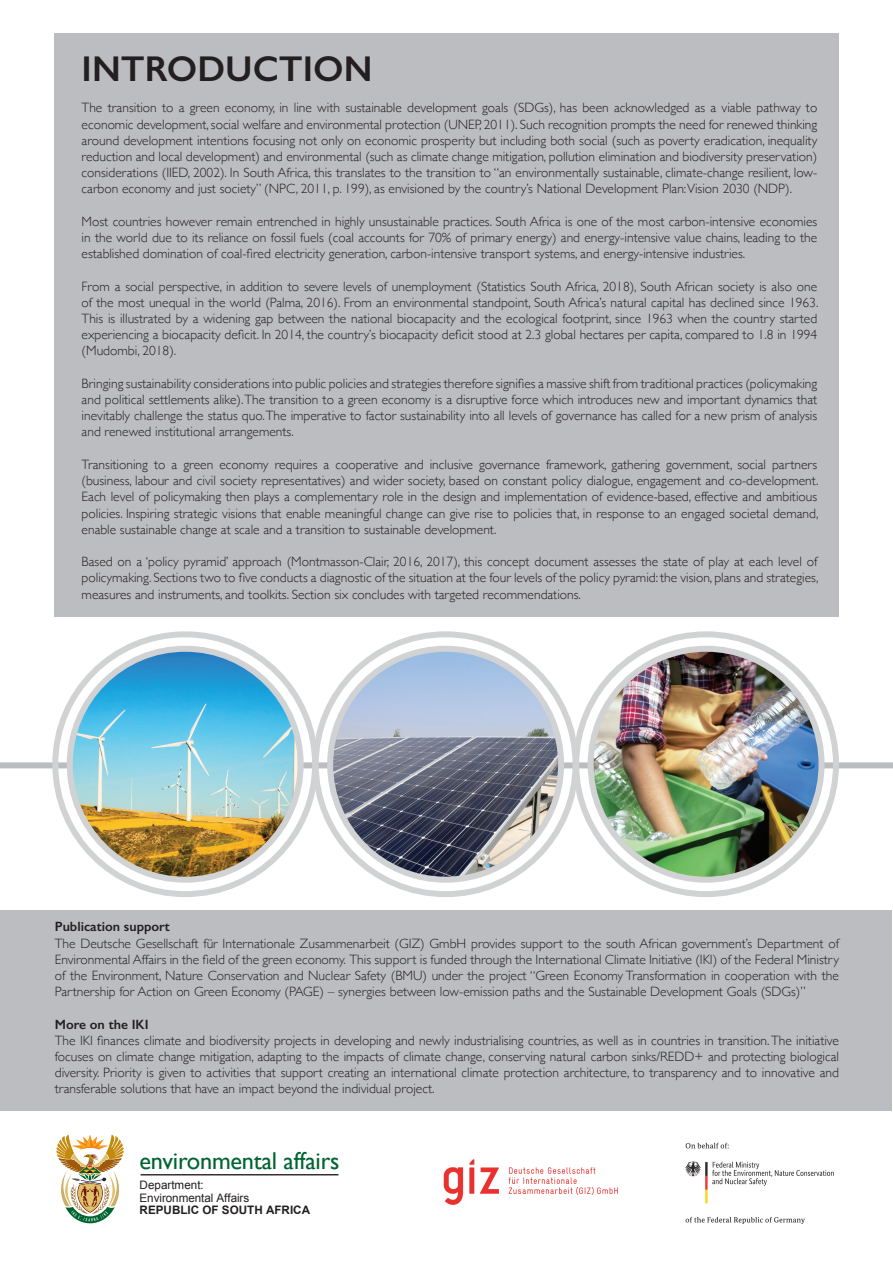
<style>
.page{position:relative;width:893px;height:1263px;background:#fff}
.page>*{position:absolute;margin:0;border:0;box-sizing:border-box;transform-origin:0 0}
.t1{font:600 36px "Gill Sans";color:#231f20}
.t2{font:24.3px "Gill Sans";letter-spacing:-.01em;color:#006431}
.t3{font:300 13.5px/16.2px "Gill Sans";color:#231f20;text-align:justify}
.t4{font:600 13.5px "Gill Sans";color:#231f20}
.t5{font:11.7px "Arial";letter-spacing:-.005em;color:#231f20}
.t6{font:700 11.7px "Arial";color:#231f20}
</style>
<div class="page">
<div style="left:0;top:762px;width:893px;height:6px;background:#bcbdc0"></div>
<hr style="left:141px;top:1174px;width:197px;height:1px;background:#231f20">
<img style="left:56px;top:1134px;width:68px;height:89px">
<div style="left:1px;top:910px;width:891px;height:201px;background:#bcbdc0"></div>
<div style="left:55px;top:33px;width:784px;height:584px;background:#bcbdc0"></div>
<div style="left:52px;top:631px;width:266px;height:266px;border:6px solid #d1d2d4;border-radius:50%"></div>
<div style="left:313px;top:631px;width:265px;height:266px;border:6px solid #d1d2d4;border-radius:50%"></div>
<div style="left:573px;top:631px;width:266px;height:266px;border:6px solid #d1d2d4;border-radius:50%"></div>
<img style="left:70px;top:649px;width:231px;height:231px;border-radius:115px">
<div style="left:67px;top:646px;width:237px;height:237px;border:6px solid #d1d2d4;border-radius:50%"></div>
<img style="left:330px;top:650px;width:231px;height:230px">
<div style="left:327px;top:646px;width:237px;height:237px;border:6px solid #d1d2d4;border-radius:50%"></div>
<img style="left:591px;top:649px;width:230px;height:231px;border-radius:115px">
<div style="left:588px;top:646px;width:236px;height:237px;border:6px solid #d1d2d4;border-radius:50%"></div>
<img style="left:443px;top:1142px;width:391px;height:82px">
<h1 class="t1" style="left:82px;top:47px;width:292px">Introduction</h1>
<p class="t3" style="left:82px;top:99px;width:737px">The transition to a green economy, in line with sustainable development goals (SDGs), has been acknowledged as a viable pathway to economic development, social welfare and environmental protection (UNEP, 2011). Such recognition prompts the need for renewed thinking around development intentions focusing not only on economic prosperity but including both social (such as poverty eradication, inequality reduction and local development) and environmental (such as climate change mitigation, pollution elimination and biodiversity preservation) considerations (IIED, 2002). In South Africa, this translates to the transition to “an environmentally sustainable, climate-change resilient, low&shy;carbon economy and just society” (NPC, 2011, p. 199), as envisioned by the country’s National Development Plan:Vision 2030 (NDP).</p>
<p class="t3" style="left:82px;top:213px;width:737px">Most countries however remain entrenched in highly unsustainable practices. South Africa is one of the most carbon-intensive economies in the world due to its reliance on fossil fuels (coal accounts for 70% of primary energy) and energy-intensive value chains, leading to the established domination of coal-fired electricity generation, carbon-intensive transport systems, and energy-intensive industries.</p>
<p class="t3" style="left:82px;top:277px;width:738px">From a social perspective, in addition to severe levels of unemployment (Statistics South Africa, 2018), South African society is also one of the most unequal in the world (Palma, 2016). From an environmental standpoint, South Africa’s natural capital has declined since 1963.<br>This is illustrated by a widening gap between the national biocapacity and the ecological footprint, since 1963 when the country started experiencing a biocapacity deficit. In 2014, the country’s biocapacity deficit stood at 2.3 global hectares per capita, compared to 1.8 in 1994 (Mudombi, 2018).</p>
<p class="t3" style="left:82px;top:375px;width:737px">Bringing sustainability considerations into public policies and strategies therefore signifies a massive shift from traditional practices (policymaking and political settlements alike). The transition to a green economy is a disruptive force which introduces new and important dynamics that inevitably challenge the status quo. The imperative to factor sustainability into all levels of governance has called for a new prism of analysis and renewed institutional arrangements.</p>
<p class="t3" style="left:82px;top:456px;width:738px">Transitioning to a green economy requires a cooperative and inclusive governance framework, gathering government, social partners (business, labour and civil society representatives) and wider society, based on constant policy dialogue, engagement and co-development.<br>Each level of policymaking then plays a complementary role in the design and implementation of evidence-based, effective and ambitious policies. Inspiring strategic visions that enable meaningful change can give rise to policies that, in response to an engaged societal demand, enable sustainable change at scale and a transition to sustainable development.</p>
<p class="t3" style="left:82px;top:553px;width:738px">Based on a ‘policy pyramid’ approach (Montmasson-Clair, 2016, 2017), this concept document assesses the state of play at each level of policymaking. Sections two to five conducts a diagnostic of the situation at the four levels of the policy pyramid: the vision, plans and strategies, measures and instruments, and toolkits. Section six concludes with targeted recommendations.</p>
<p class="t4" style="left:55px;top:919px;width:117px">Publication support</p>
<p class="t3" style="left:55px;top:934px;width:786px">The Deutsche Gesellschaft für Internationale Zusammenarbeit (GIZ) GmbH provides support to the south African government’s Department of Environmental Affairs in the field of the green economy. This support is funded through the International Climate Initiative (IKI) of the Federal Ministry of the Environment, Nature Conservation and Nuclear Safety (BMU) under the project “Green Economy Transformation in cooperation with the Partnership for Action on Green Economy (PAGE) – synergies between low-emission paths and the Sustainable Development Goals (SDGs)”</p>
<p class="t4" style="left:55px;top:1016px;width:95px">More on the IKI</p>
<p class="t3" style="left:55px;top:1032px;width:786px">The IKI finances climate and biodiversity projects in developing and newly industrialising countries, as well as in countries in transition. The initiative focuses on climate change mitigation, adapting to the impacts of climate change, conserving natural carbon sinks/REDD+ and protecting biological diversity. Priority is given to activities that support creating an international climate protection architecture, to transparency and to innovative and transferable solutions that have an impact beyond the individual project.</p>
<h2 class="t2" style="left:140px;top:1147px;width:201px">environmental affairs</h2>
<p class="t5" style="left:140px;top:1177px;width:66px">Department:</p>
<p class="t6" style="left:140px;top:1202px;width:172px">REPUBLIC OF SOUTH AFRICA</p>
<p class="t5" style="left:140px;top:1190px;width:111px">Environmental Affairs</p>
</div>
